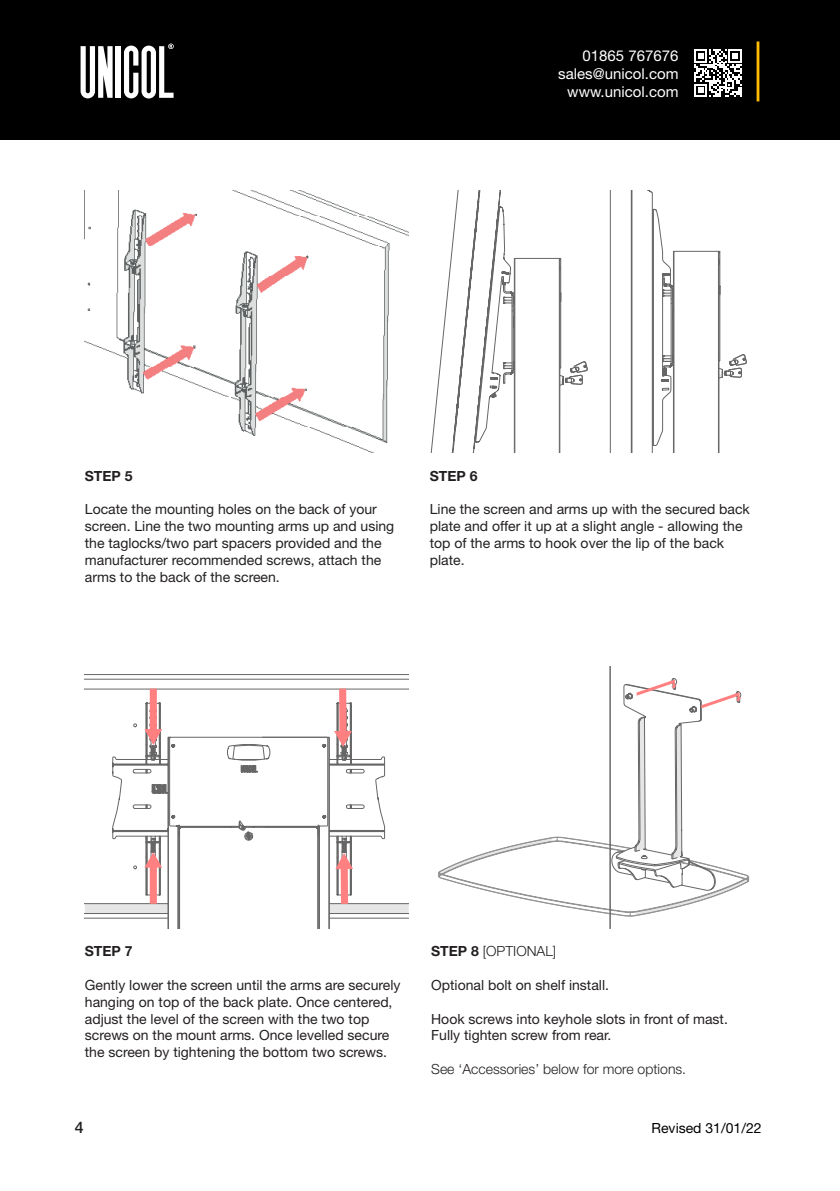
<style>
.page{position:relative;width:840px;height:1191px;background:#fff}
.page>*{position:absolute;margin:0;border:0;box-sizing:border-box;transform-origin:0 0}
.t1{font:500 16px "Helvetica Neue";color:#231f20}
.t2{font:15px/18px "Helvetica Neue";color:#fff;text-align:right}
.t3{font:14px/16.8px "Helvetica Neue";color:#231f20}
.t4{font:300 14px "Helvetica Neue";color:#231f20}
.t5{font:14px "Helvetica Neue";color:#000}
.t6{font:700 14px "Helvetica Neue";color:#231f20}
.s1{font-weight:700}
</style>
<div class="page">
<div style="left:0;top:0;width:839px;height:140px;background:#000"></div>
<svg style="left:124px;top:44px;width:49px;height:54px"></svg>
<div style="left:116px;top:46px;width:5px;height:52px;background:#fff"></div>
<svg style="left:80px;top:46px;width:32px;height:52px"></svg>
<hr style="left:756px;top:41px;width:3px;height:60px;background:#ffbc00">
<svg style="left:694px;top:49px;width:47px;height:48px"></svg>
<svg style="left:589px;top:666px;width:159px;height:262px"></svg>
<svg style="left:85px;top:674px;width:323px;height:244px"></svg>
<svg style="left:112px;top:679px;width:272px;height:250px"></svg>
<svg style="left:430px;top:366px;width:159px;height:545px"></svg>
<svg style="left:446px;top:190px;width:64px;height:625px"></svg>
<svg style="left:430px;top:191px;width:156px;height:261px"></svg>
<svg style="left:609px;top:191px;width:137px;height:261px"></svg>
<img style="left:85px;top:191px;width:323px;height:261px">
<p class="t2" style="left:558px;top:46px;width:122px">01865 767676 sales@unicol.com www.unicol.com</p>
<p class="t6" style="left:85px;top:467px;width:49px">STEP 5</p>
<p class="t3" style="left:85px;top:501px;width:311px">Locate the mounting holes on the back of your screen. Line the two mounting arms up and using the taglocks/two part spacers provided and the manufacturer recommended screws, attach the arms to the back of the screen.</p>
<p class="t6" style="left:429px;top:467px;width:49px">STEP 6</p>
<p class="t3" style="left:429px;top:501px;width:321px">Line the screen and arms up with the secured back</p>
<p class="t3" style="left:429px;top:518px;width:314px">plate and offer it up at a slight angle - allowing the</p>
<p class="t3" style="left:429px;top:534px;width:296px">top of the arms to hook over the lip of the back</p>
<p class="t3" style="left:429px;top:551px;width:36px">plate.</p>
<p class="t6" style="left:85px;top:942px;width:49px">STEP 7</p>
<p class="t3" style="left:85px;top:976px;width:317px">Gently lower the screen until the arms are securely</p>
<p class="t3" style="left:85px;top:993px;width:309px">hanging on top of the back plate. Once centered, adjust the level of the screen with the two top screws on the mount arms. Once levelled secure the screen by tightening the bottom two screws.</p>
<p class="t4" style="left:431px;top:942px;width:127px"><span class="s1">STEP 8</span> [OPTIONAL]</p>
<p class="t3" style="left:431px;top:976px;width:179px">Optional bolt on shelf install.</p>
<p class="t3" style="left:431px;top:1010px;width:298px">Hook screws into keyhole slots in front of mast.<br>Fully tighten screw from rear.</p>
<p class="t4" style="left:431px;top:1060px;width:256px">See ‘Accessories’ below for more options.</p>
<p class="t1" style="left:75px;top:1118px;width:10px">4</p>
<p class="t5" style="left:651px;top:1120px;width:111px">Revised 31/01/22</p>
</div>
